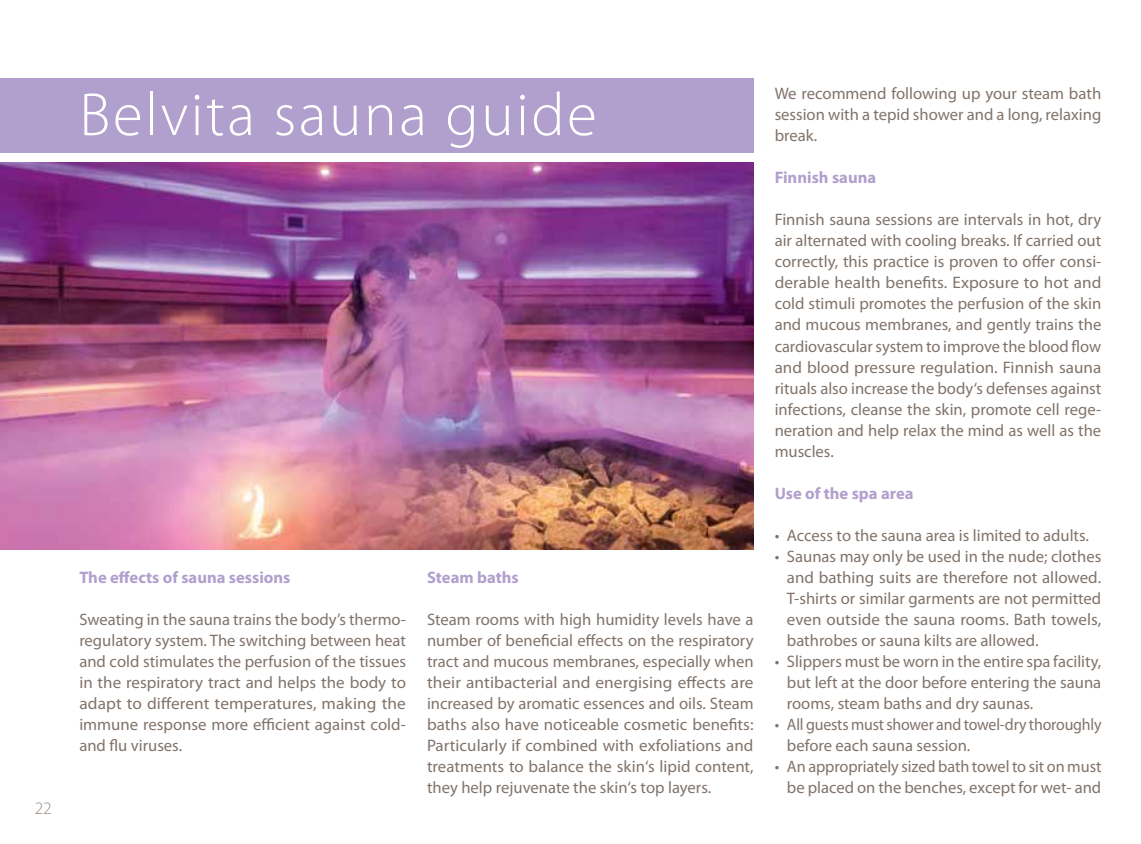
<style>
.page{position:relative;width:1141px;height:844px;background:#fff}
.page>*{position:absolute;margin:0;border:0;box-sizing:border-box;transform-origin:0 0}
.t1{font:300 61.25px "Myriad Pro";letter-spacing:.04em;color:#fff}
.t2{font:300 17.5px "Myriad Pro";color:#978b82}
.t3{font:16.62px/21px "Myriad Pro";color:#81736a;text-align:justify}
.t4{font:16.62px/21px "Myriad Pro";color:#81736a;scale:.95 1}
.t5{font:700 16.62px "Myriad Pro";color:#b19fcd}
</style>
<div class="page">
<img style="left:0;top:162px;width:754px;height:387px">
<div style="left:0;top:78px;width:754px;height:74px;background:#b19fcd"></div>
<p class="t2" style="left:35px;top:797px;width:19px">22</p>
<h1 class="t1" style="left:79px;top:78px;width:519px">Belvita sauna guide</h1>
<p class="t5" style="left:79px;top:566px;width:213px">The effects of sauna sessions</p>
<p class="t3" style="left:79px;top:608px;width:328px">Sweating in the sauna trains the body’s thermo&shy;regulatory system. The switching between heat and cold stimulates the perfusion of the tissues in the respiratory tract and helps the body to adapt to different temperatures, making the immune response more efficient against cold&shy;and flu viruses.</p>
<p class="t5" style="left:427px;top:566px;width:93px">Steam baths</p>
<p class="t3" style="left:427px;top:608px;width:328px">Steam rooms with high humidity levels have a number of beneficial effects on the respiratory tract and mucous membranes, especially when their antibacterial and energising effects are increased by aromatic essences and oils. Steam baths also have noticeable cosmetic benefits:<br>Particularly if combined with exfoliations and treatments to balance the skin‘s lipid content, they help rejuvenate the skin‘s top layers.</p>
<p class="t3" style="left:775px;top:83px;width:328px">We recommend following up your steam bath session with a tepid shower and a long, relaxing break.</p>
<p class="t5" style="left:775px;top:167px;width:103px">Finnish sauna</p>
<p class="t3" style="left:775px;top:209px;width:328px">Finnish sauna sessions are intervals in hot, dry air alternated with cooling breaks. If carried out correctly, this practice is proven to offer consi&shy;derable health benefits. Exposure to hot and cold stimuli promotes the perfusion of the skin and mucous membranes, and gently trains the cardiovascular system to improve the blood flow and blood pressure regulation. Finnish sauna rituals also increase the body‘s defenses against infections, cleanse the skin, promote cell rege&shy;neration and help relax the mind as well as the muscles.</p>
<p class="t5" style="left:775px;top:482px;width:140px">Use of the spa area</p>
<p class="t3" style="left:775px;top:524px;width:316px">• Access to the sauna area is limited to adults.</p>
<p class="t3" style="left:787px;top:545px;width:316px;text-indent:-12px">• Saunas may only be used in the nude; clothes and bathing suits are therefore not allowed.<br>T-shirts or similar garments are not permitted even outside the sauna rooms. Bath towels, bathrobes or sauna kilts are allowed.</p>
<p class="t3" style="left:787px;top:650px;width:316px;text-indent:-12px">• Slippers must be worn in the entire spa facility, but left at the door before entering the sauna rooms, steam baths and dry saunas.</p>
<p class="t4" style="left:787px;top:713px;width:333px;text-indent:-12px">• All guests must shower and towel-dry thoroughly before each sauna session.</p>
<p class="t3" style="left:775px;top:755px;width:328px;text-align:right">• An appropriately sized bath towel to sit on must be placed on the benches, except for wet- and</p>
</div>
